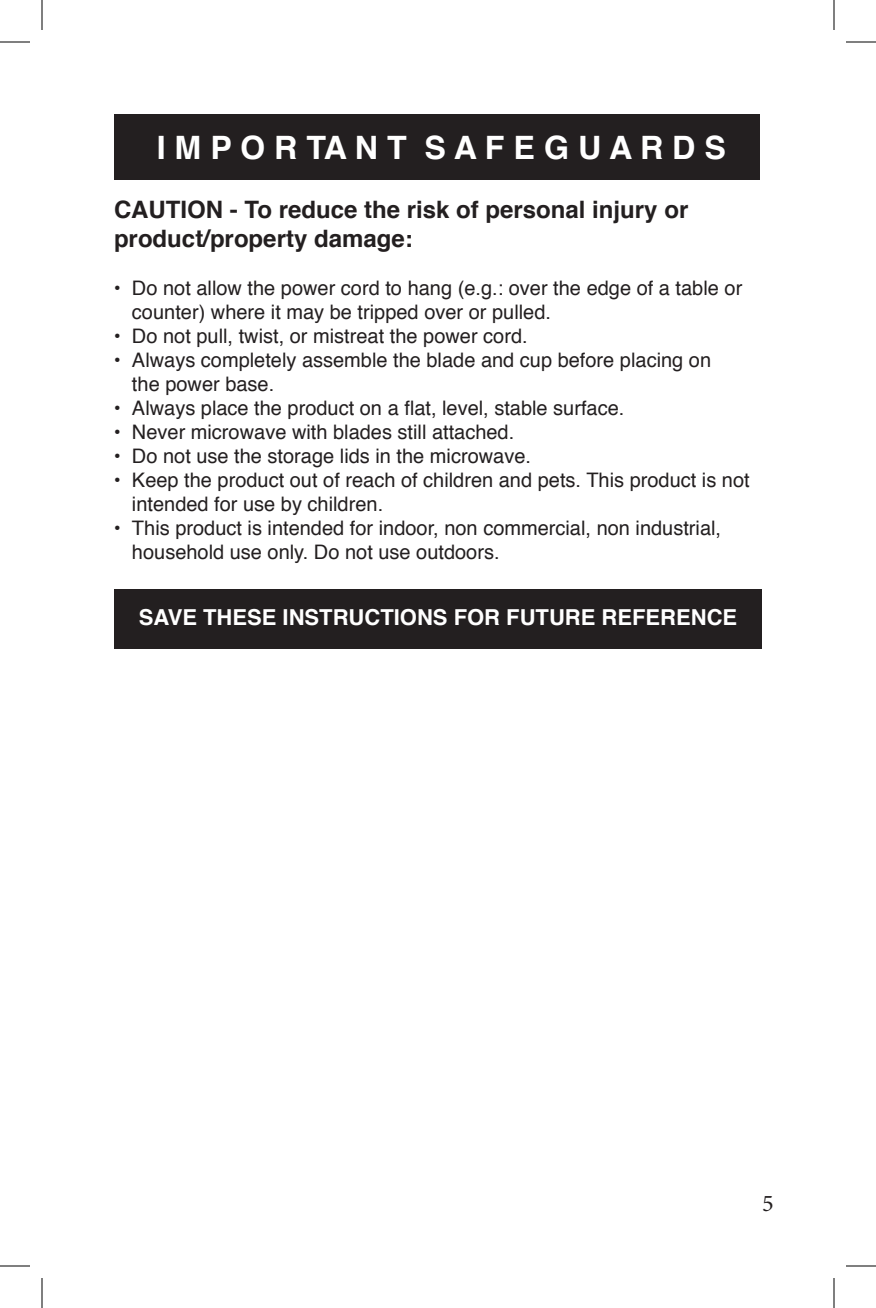
<style>
.page{position:relative;width:876px;height:1308px;background:#fff}
.page>*{position:absolute;margin:0;border:0;box-sizing:border-box;transform-origin:0 0}
.t1{font:700 32.2px "Helvetica";color:#fff}
.t2{font:700 24px/28.8px "Helvetica";color:#231f20}
.t3{font:24px "Minion Pro";color:#231f20}
.t4{font:700 22px "Helvetica";color:#fff}
.t5{font:20px/24px "Helvetica";color:#231f20}
</style>
<div class="page">
<div style="left:114px;top:589px;width:648px;height:60px;background:#231f20"></div>
<div style="left:114px;top:114px;width:646px;height:66px;background:#231f20"></div>
<hr style="left:0;top:42px;width:30px;height:1px;background:#000">
<hr style="left:846px;top:42px;width:30px;height:1px;background:#000">
<hr style="left:0;top:1266px;width:30px;height:1px;background:#000">
<hr style="left:846px;top:1266px;width:30px;height:1px;background:#000">
<hr style="left:42px;top:0;width:1px;height:30px;background:#000">
<hr style="left:42px;top:1278px;width:1px;height:30px;background:#000">
<hr style="left:834px;top:0;width:1px;height:30px;background:#000">
<hr style="left:834px;top:1278px;width:1px;height:30px;background:#000">
<h1 class="t1" style="left:157px;top:121px;width:571px">I M P O R TA N T S A F E G U A R D S</h1>
<p class="t2" style="left:114px;top:196px;width:576px">CAUTION - To reduce the risk of personal injury or product/property damage:</p>
<p class="t5" style="left:132px;top:277px;width:612px;text-indent:-18px">• Do not allow the power cord to hang (e.g.: over the edge of a table or counter) where it may be tripped over or pulled.</p>
<p class="t5" style="left:114px;top:325px;width:415px">• Do not pull, twist, or mistreat the power cord.</p>
<p class="t5" style="left:132px;top:349px;width:581px;text-indent:-18px">• Always completely assemble the blade and cup before placing on the power base.</p>
<p class="t5" style="left:114px;top:397px;width:512px">• Always place the product on a flat, level, stable surface.</p>
<p class="t5" style="left:114px;top:421px;width:402px">• Never microwave with blades still attached.</p>
<p class="t5" style="left:114px;top:445px;width:419px">• Do not use the storage lids in the microwave.</p>
<p class="t5" style="left:132px;top:469px;width:619px;text-indent:-18px">• Keep the product out of reach of children and pets. This product is not intended for use by children.</p>
<p class="t5" style="left:132px;top:517px;width:591px;text-indent:-18px">• This product is intended for indoor, non commercial, non industrial, household use only. Do not use outdoors.</p>
<p class="t4" style="left:139px;top:600px;width:600px">SAVE THESE INSTRUCTIONS FOR FUTURE REFERENCE</p>
<p class="t3" style="left:762px;top:1188px;width:13px">5</p>
</div>
